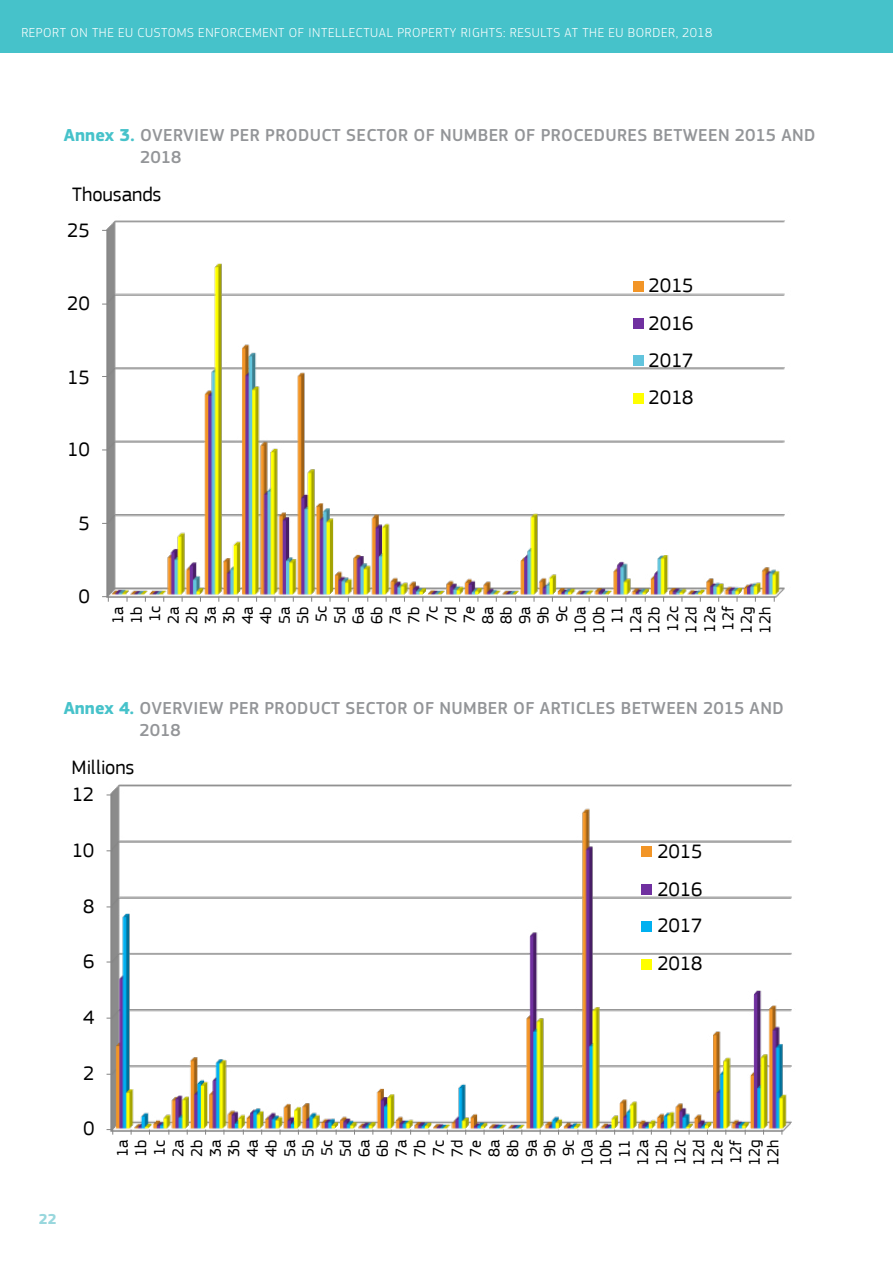
<style>
.page{position:relative;width:893px;height:1263px;background:#fff}
.page>*{position:absolute;margin:0;border:0;box-sizing:border-box;transform-origin:0 0}
.t1{font:20.4px/37.3px "EC Square Sans Pro";letter-spacing:-.005em;color:#000;text-align:justify}
.annex{font:500 18px/21.6px "EC Square Sans Pro";letter-spacing:.02em;color:#939598}
.t2{font:16.35px/18.5px "EC Square Sans Pro";letter-spacing:.005em;color:#000;text-align:right}
.t3{font:700 15px "EC Square Sans Pro";color:#98d7dd}
.t4{font:300 13.5px "EC Square Sans Pro";letter-spacing:.045em;color:#fff}
.s1{font-weight:700;color:#46c2ca}
</style>
<div class="page">
<div style="left:0;top:0;width:893px;height:53px;background:#46c2ca"></div>
<img style="left:106px;top:220px;width:679px;height:379px">
<svg style="left:102px;top:596px;width:7px;height:6px"></svg>
<svg style="left:436px;top:597px;width:10px;height:5px"></svg>
<div style="left:633px;top:281px;width:11px;height:10px;background:#f29527"></div>
<div style="left:633px;top:318px;width:11px;height:11px;background:#7030a0"></div>
<div style="left:633px;top:355px;width:11px;height:11px;background:#62c4dd"></div>
<div style="left:633px;top:393px;width:11px;height:11px;background:#ff0"></div>
<img style="left:110px;top:784px;width:682px;height:348px">
<svg style="left:107px;top:1017px;width:6px;height:2px"></svg>
<svg style="left:107px;top:1129px;width:6px;height:5px"></svg>
<div style="left:642px;top:846px;width:10px;height:11px;background:#f29527"></div>
<div style="left:642px;top:884px;width:10px;height:11px;background:#7030a0"></div>
<div style="left:642px;top:921px;width:10px;height:11px;background:#00b0f0"></div>
<div style="left:642px;top:959px;width:10px;height:10px;background:#ff0"></div>
<p class="t4" style="left:21px;top:25px;width:692px">REPORT ON THE EU CUSTOMS ENFORCEMENT OF INTELLECTUAL PROPERTY RIGHTS: RESULTS AT THE EU BORDER, 2018</p>
<p class="annex" style="left:140px;top:125px;width:677px;text-indent:-76px"><span class="s1">Annex 3.</span> OVERVIEW PER PRODUCT SECTOR OF NUMBER OF PROCEDURES BETWEEN 2015 AND<br>2018</p>
<p class="t1" style="left:72px;top:176px;width:91px">Thousands</p>
<p class="t1" style="left:67px;top:211px;width:24px">25</p>
<p class="t1" style="left:67px;top:285px;width:24px">20</p>
<p class="t1" style="left:67px;top:358px;width:24px">15</p>
<p class="t1" style="left:67px;top:431px;width:24px">10</p>
<p class="t1" style="left:649px;top:267px;width:47px">2015<br>2016<br>2017<br>2018</p>
<p class="t1" style="left:79px;top:504px;width:13px">5</p>
<p class="t1" style="left:79px;top:578px;width:13px">0</p>
<p class="t2" style="left:109px;top:633px;width:29px;rotate:-90deg">1a<br>1b<br>1c<br>2a<br>2b<br>3a<br>3b<br>4a<br>4b<br>5a<br>5b<br>5c<br>5d<br>6a<br>6b<br>7a<br>7b<br>7c<br>7d<br>7e<br>8a<br>8b<br>9a<br>9b<br>9c<br>10a<br>10b<br>11<br>12a<br>12b<br>12c<br>12d<br>12e<br>12f<br>12g<br>12h</p>
<p class="annex" style="left:140px;top:698px;width:646px;text-indent:-76px"><span class="s1">Annex 4.</span> OVERVIEW PER PRODUCT SECTOR OF NUMBER OF ARTICLES BETWEEN 2015 AND<br>2018</p>
<p class="t1" style="left:72px;top:749px;width:64px">Millions</p>
<p class="t1" style="left:72px;top:775px;width:24px">12</p>
<p class="t1" style="left:72px;top:832px;width:24px">10</p>
<p class="t1" style="left:83px;top:888px;width:13px">8</p>
<p class="t1" style="left:83px;top:943px;width:13px">6</p>
<p class="t1" style="left:83px;top:999px;width:13px">4</p>
<p class="t1" style="left:83px;top:1055px;width:13px">2</p>
<p class="t1" style="left:83px;top:1110px;width:13px">0</p>
<p class="t3" style="left:39px;top:1210px;width:19px">22</p>
<p class="t1" style="left:657px;top:833px;width:47px">2015<br>2016<br>2017<br>2018</p>
<p class="t2" style="left:113px;top:1166px;width:28px;text-align:center;rotate:-90deg">1a<br>1b<br>1c<br>2a<br>2b<br>3a<br>3b<br>4a<br>4b<br>5a<br>5b<br>5c<br>5d<br>6a<br>6b<br>7a<br>7b<br>7c<br>7d<br>7e<br>8a<br>8b<br>9a<br>9b<br>9c<br>10a<br>10b<br>11<br>12a<br>12b<br>12c<br>12d<br>12e<br>12f<br>12g<br>12h</p>
</div>
